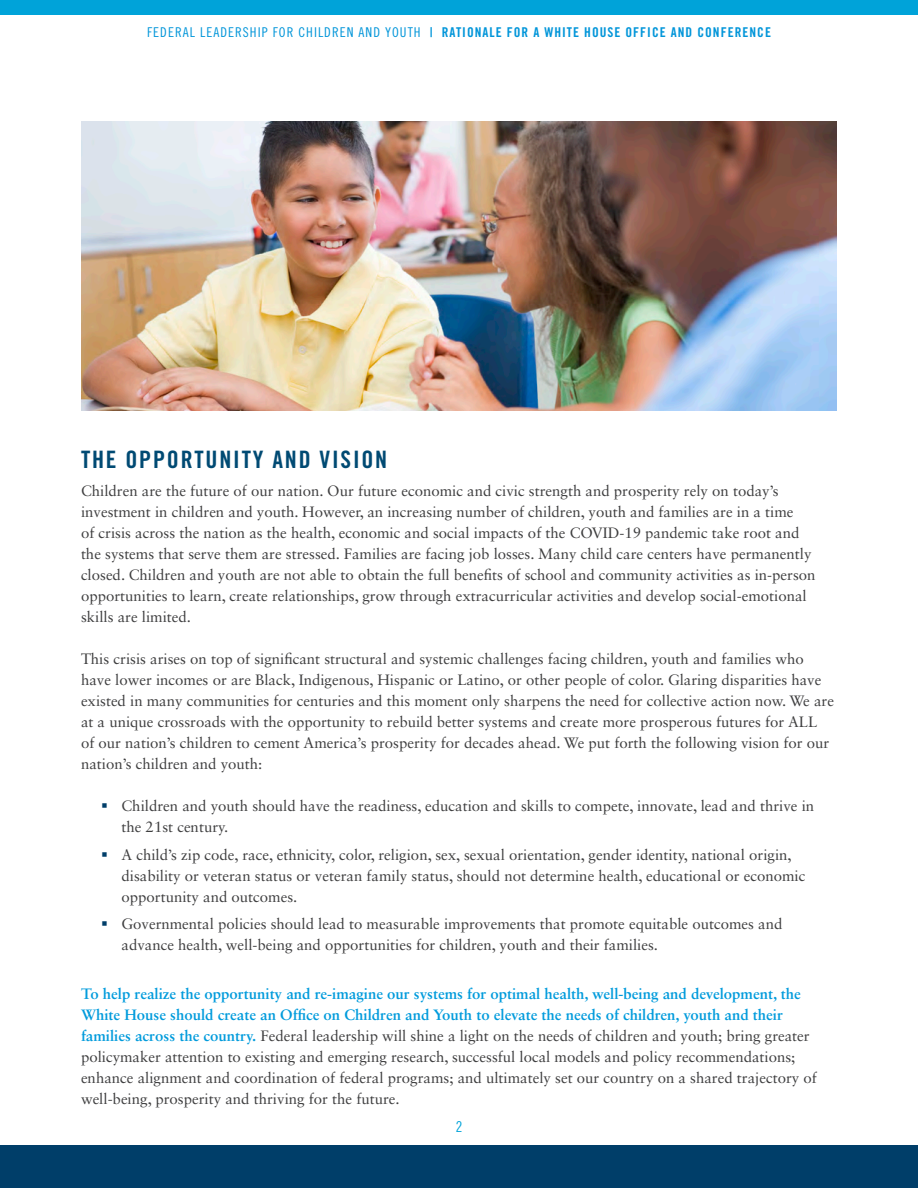
<style>
.page{position:relative;width:918px;height:1188px;background:#fff}
.page>*{position:absolute;margin:0;border:0;box-sizing:border-box;transform-origin:0 0}
.Headline_1{font:24px "Trade Gothic LT Std Bd Cn 20";letter-spacing:.075em;color:#004a73}
.Main_body_copy{font:15px/21px "Sabon LT Std";color:#3e3e3f}
.t1{font:15px "Trade Gothic LT Std Cn 18";color:#00a3d9}
.t2{font:13.5px "Trade Gothic LT Std Bd Cn 20";letter-spacing:.075em;color:#0095d9}
.s1{font-family:"Trade Gothic LT Std Cn 18"}
.s2{color:#003e69}
.s3{font-weight:700;color:#009bdc}
</style>
<div class="page">
<div style="left:0;top:0;width:918px;height:15px;background:#00a3d9"></div>
<div style="left:0;top:1145px;width:918px;height:43px;background:#003e69"></div>
<img style="left:82px;top:122px;width:755px;height:288px">
<p class="t2" style="left:147px;top:24px;width:625px"><span class="s1">FEDERAL LEADERSHIP FOR CHILDREN AND YOUTH</span> | RATIONALE FOR A WHITE HOUSE OFFICE AND CONFERENCE</p>
<p class="Headline_1" style="left:81px;top:445px;width:308px">THE OPPORTUNITY AND VISION</p>
<p class="Main_body_copy" style="left:81px;top:480px;width:736px">Children are the future of our nation. Our future economic and civic strength and prosperity rely on today’s investment in children and youth. However, an increasing number of children, youth and families are in a time<br>of crisis across the nation as the health, economic and social impacts of the COVID-19 pandemic take root and the systems that serve them are stressed. Families are facing job losses. Many child care centers have permanently closed. Children and youth are not able to obtain the full benefits of school and community activities as in-person opportunities to learn, create relationships, grow through extracurricular activities and develop social-emotional skills are limited.</p>
<p class="Main_body_copy" style="left:81px;top:648px;width:755px">This crisis arises on top of significant structural and systemic challenges facing children, youth and families who have lower incomes or are Black, Indigenous, Hispanic or Latino, or other people of color. Glaring disparities have existed in many communities for centuries and this moment only sharpens the need for collective action now. We are at a unique crossroads with the opportunity to rebuild better systems and create more prosperous futures for ALL of our nation’s children to cement America’s prosperity for decades ahead. We put forth the following vision for our nation’s children and youth:</p>
<p class="Main_body_copy" style="left:122px;top:795px;width:694px;text-indent:-20px"><span class="s2">▪</span> Children and youth should have the readiness, education and skills to compete, innovate, lead and thrive in the 21st century.</p>
<p class="Main_body_copy" style="left:122px;top:844px;width:685px;text-indent:-20px"><span class="s2">▪</span> A child’s zip code, race, ethnicity, color, religion, sex, sexual orientation, gender identity, national origin, disability or veteran status or veteran family status, should not determine health, educational or economic opportunity and outcomes.</p>
<p class="Main_body_copy" style="left:122px;top:914px;width:662px;text-indent:-20px"><span class="s2">▪</span> Governmental policies should lead to measurable improvements that promote equitable outcomes and advance health, well-being and opportunities for children, youth and their families.</p>
<p class="Main_body_copy" style="left:81px;top:983px;width:737px"><span class="s3">To help realize the opportunity and re-imagine our systems for optimal health, well-being and development, the White House should create an Office on Children and Youth to elevate the needs of children, youth and their families across the country.</span> Federal leadership will shine a light on the needs of children and youth; bring greater policymaker attention to existing and emerging research, successful local models and policy recommendations; enhance alignment and coordination of federal programs; and ultimately set our country on a shared trajectory of well-being, prosperity and thriving for the future.</p>
<p class="t1" style="left:456px;top:1118px;width:8px">2</p>
</div>
